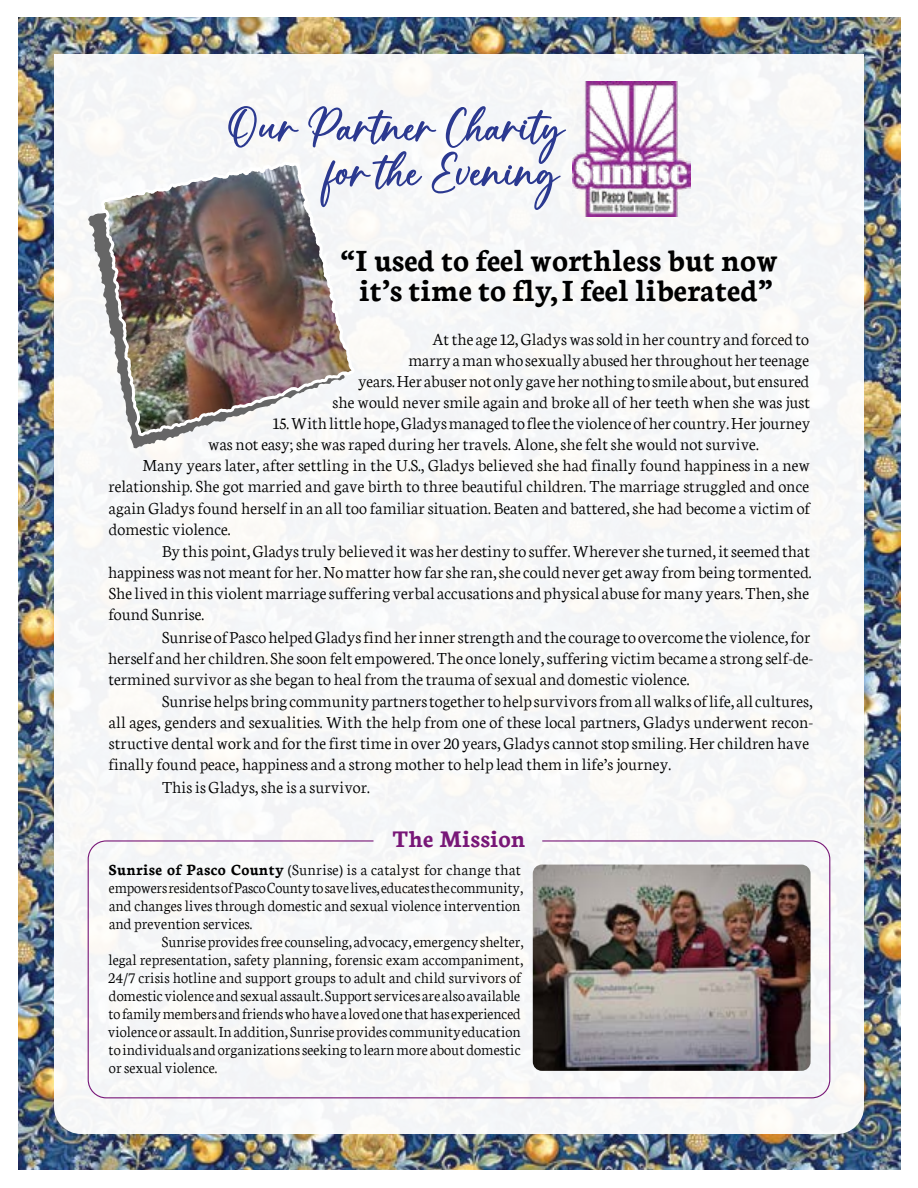
<style>
.page{position:relative;width:918px;height:1188px;background:#fff}
.page>*{position:absolute;margin:0;border:0;box-sizing:border-box;transform-origin:0 0}
.t1{font:57px/45px "Manuela";color:#2b3990;text-align:right}
.t2{font:700 33px/30px "Neuton";color:#000;text-align:center}
.t3{font:700 25.5px "Neuton";color:#781777}
.t4{font:300 18px/21px "Neuton";color:#000;text-align:right}
.t5{font:300 16.5px/18px "Neuton";color:#000}
.s1{font-weight:700}
</style>
<div class="page">
<img style="left:18px;top:18px;width:882px;height:1152px">
<div style="left:54px;top:54px;width:810px;height:1080px;background:#f6f7f8"></div>
<img style="left:533px;top:865px;width:278px;height:206px">
<svg style="left:88px;top:172px;width:257px;height:276px;fill:#f6f7f7"></svg>
<img style="left:100px;top:136px;width:257px;height:302px">
<img style="left:573px;top:81px;width:118px;height:135px">
<h1 class="t1" style="left:225px;top:112px;width:341px">Our Partner Charity for the Evening</h1>
<h2 class="t2" style="left:341px;top:245px;width:438px">“I used to feel worthless but now it’s time to fly, I feel liberated”</h2>
<p class="t4" style="left:332px;top:329px;width:479px">At the age 12, Gladys was sold in her country and forced to<br>marry a man who sexually abused her throughout her teenage<br>years. Her abuser not only gave her nothing to smile about, but ensured she would never smile again and broke all of her teeth when she was just</p>
<p class="t4" style="left:273px;top:413px;width:539px">15. With little hope, Gladys managed to flee the violence of her country. Her journey</p>
<p class="t4" style="left:208px;top:434px;width:552px">was not easy; she was raped during her travels. Alone, she felt she would not survive.</p>
<p class="t4" style="left:142px;top:455px;width:669px">Many years later, after settling in the U.S., Gladys believed she had finally found happiness in a new</p>
<p class="t4" style="left:108px;top:476px;width:702px">relationship. She got married and gave birth to three beautiful children. The marriage struggled and once</p>
<p class="t4" style="left:109px;top:497px;width:703px">again Gladys found herself in an all too familiar situation. Beaten and battered, she had become a victim of</p>
<p class="t4" style="left:109px;top:518px;width:123px">domestic violence.</p>
<p class="t4" style="left:162px;top:541px;width:650px">By this point, Gladys truly believed it was her destiny to suffer. Wherever she turned, it seemed that</p>
<p class="t4" style="left:108px;top:562px;width:705px">happiness was not meant for her. No matter how far she ran, she could never get away from being tormented.</p>
<p class="t4" style="left:109px;top:583px;width:702px">She lived in this violent marriage suffering verbal accusations and physical abuse for many years. Then, she</p>
<p class="t4" style="left:108px;top:604px;width:97px">found Sunrise.</p>
<p class="t4" style="left:162px;top:626px;width:650px">Sunrise of Pasco helped Gladys find her inner strength and the courage to overcome the violence, for</p>
<p class="t4" style="left:108px;top:647px;width:707px">herself and her children. She soon felt empowered. The once lonely, suffering victim became a strong self-de-</p>
<p class="t4" style="left:108px;top:668px;width:583px">termined survivor as she began to heal from the trauma of sexual and domestic violence.</p>
<p class="t4" style="left:162px;top:691px;width:652px">Sunrise helps bring community partners together to help survivors from all walks of life, all cultures,</p>
<p class="t4" style="left:109px;top:712px;width:706px">all ages, genders and sexualities. With the help from one of these local partners, Gladys underwent recon-</p>
<p class="t4" style="left:109px;top:733px;width:702px">structive dental work and for the first time in over 20 years, Gladys cannot stop smiling. Her children have</p>
<p class="t4" style="left:108px;top:754px;width:564px">finally found peace, happiness and a strong mother to help lead them in life’s journey.</p>
<p class="t4" style="left:162px;top:776px;width:209px">This is Gladys, she is a survivor.</p>
<h3 class="t3" style="left:392px;top:825px;width:135px">The Mission</h3>
<p class="t5" style="left:109px;top:860px;width:416px"><span class="s1">Sunrise of Pasco County</span> (Sunrise) is a catalyst for change that empowers residents of Pasco County to save lives, educates the community, and changes lives through domestic and sexual violence intervention and prevention services.</p>
<p class="t5" style="left:108px;top:932px;width:417px;text-indent:54px">Sunrise provides free counseling, advocacy, emergency shelter, legal representation, safety planning, forensic exam accompaniment, 24/7 crisis hotline and support groups to adult and child survivors of domestic violence and sexual assault. Support services are also available to family members and friends who have a loved one that has experienced violence or assault. In addition, Sunrise provides community education to individuals and organizations seeking to learn more about domestic or sexual violence.</p>
</div>
